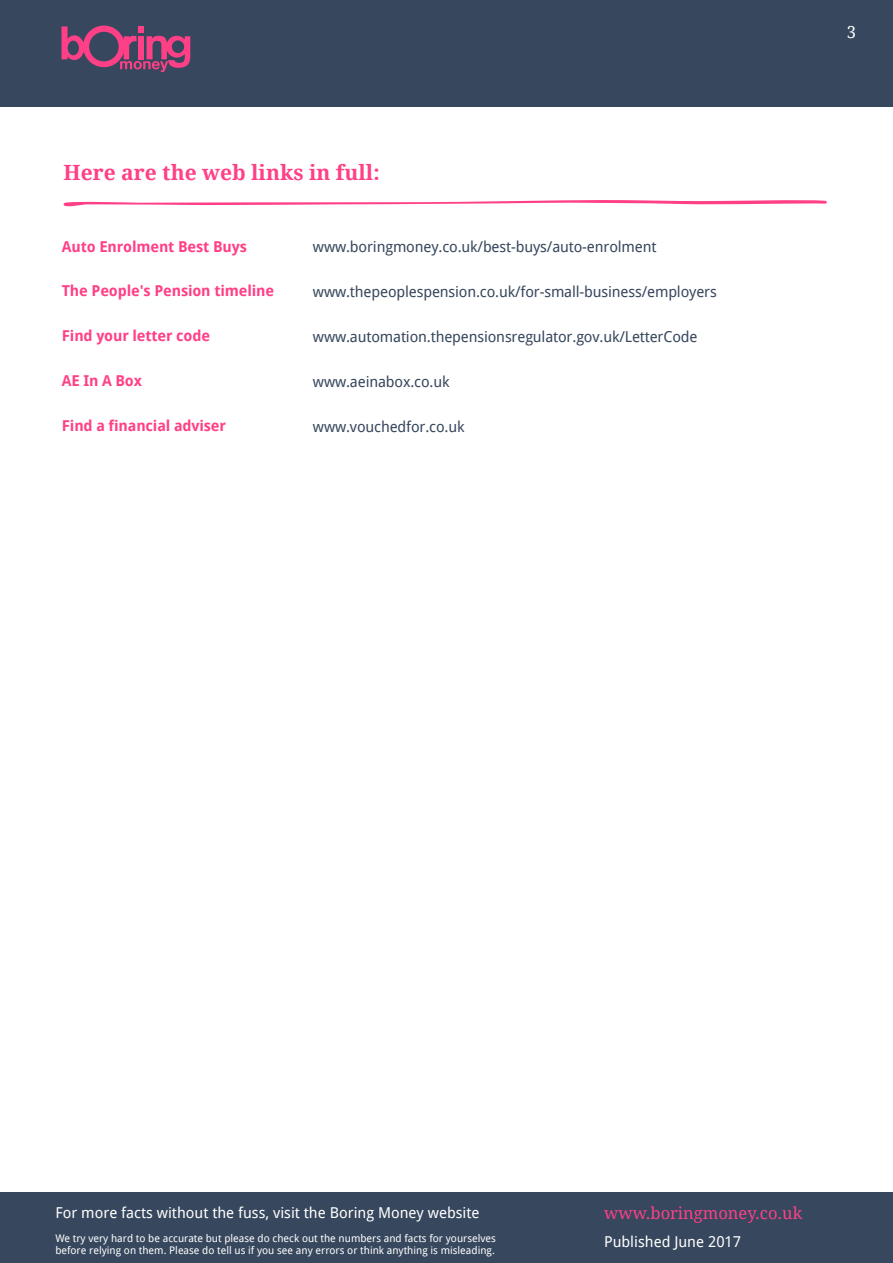
<style>
.page{position:relative;width:893px;height:1263px;background:#fff}
.page>*{position:absolute;margin:0;border:0;box-sizing:border-box;transform-origin:0 0}
.t1{font:700 21px "Droid Serif";color:#ff4087}
.t2{font:16.5px "Droid Serif";color:#ff4087}
.t3{font:16.5px "Droid Serif";color:#fff}
.t4{font:15px "Droid Sans";letter-spacing:-.01em;color:#37475d}
.t5{font:700 15px "Droid Sans";letter-spacing:-.01em;color:#ff4087}
.t6{font:15px "Droid Sans";color:#fff}
.t7{font:10.5px/12px "Droid Sans";color:#fff}
</style>
<div class="page">
<div style="left:0;top:0;width:893px;height:106px;background:#37475d"></div>
<svg style="left:63px;top:200px;width:764px;height:7px"></svg>
<div style="left:0;top:1193px;width:893px;height:70px;background:#37475d"></div>
<svg style="left:62px;top:26px;width:129px;height:46px"></svg>
<h1 class="t1" style="left:64px;top:161px;width:318px">Here are the web links in full:</h1>
<p class="t5" style="left:62px;top:238px;width:187px">Auto Enrolment Best Buys</p>
<p class="t5" style="left:62px;top:282px;width:214px">The People's Pension timeline</p>
<p class="t5" style="left:62px;top:327px;width:150px">Find your letter code</p>
<p class="t5" style="left:62px;top:372px;width:82px">AE In A Box</p>
<p class="t5" style="left:62px;top:417px;width:166px">Find a financial adviser</p>
<p class="t4" style="left:313px;top:238px;width:345px">www.boringmoney.co.uk/best-buys/auto-enrolment</p>
<p class="t4" style="left:313px;top:283px;width:405px">www.thepeoplespension. co.uk/for-small-business/employers</p>
<p class="t4" style="left:313px;top:328px;width:386px">www.automation.thepensionsregulator.gov.uk/LetterCode</p>
<p class="t4" style="left:313px;top:373px;width:138px">www.aeinabox.co.uk</p>
<p class="t4" style="left:313px;top:418px;width:153px">www.vouchedfor.co.uk</p>
<p class="t3" style="left:847px;top:23px;width:11px">3</p>
<p class="t6" style="left:55px;top:1204px;width:426px">For more facts without the fuss, visit the Boring Money website</p>
<p class="t7" style="left:55px;top:1232px;width:442px">We try very hard to be accurate but please do check out the numbers and facts for yourselves before relying on them. Please do tell us if you see any errors or think anything is misleading.</p>
<p class="t2" style="left:604px;top:1204px;width:200px">www.boringmoney.co.uk</p>
<p class="t6" style="left:604px;top:1233px;width:139px">Published June 2017</p>
</div>
